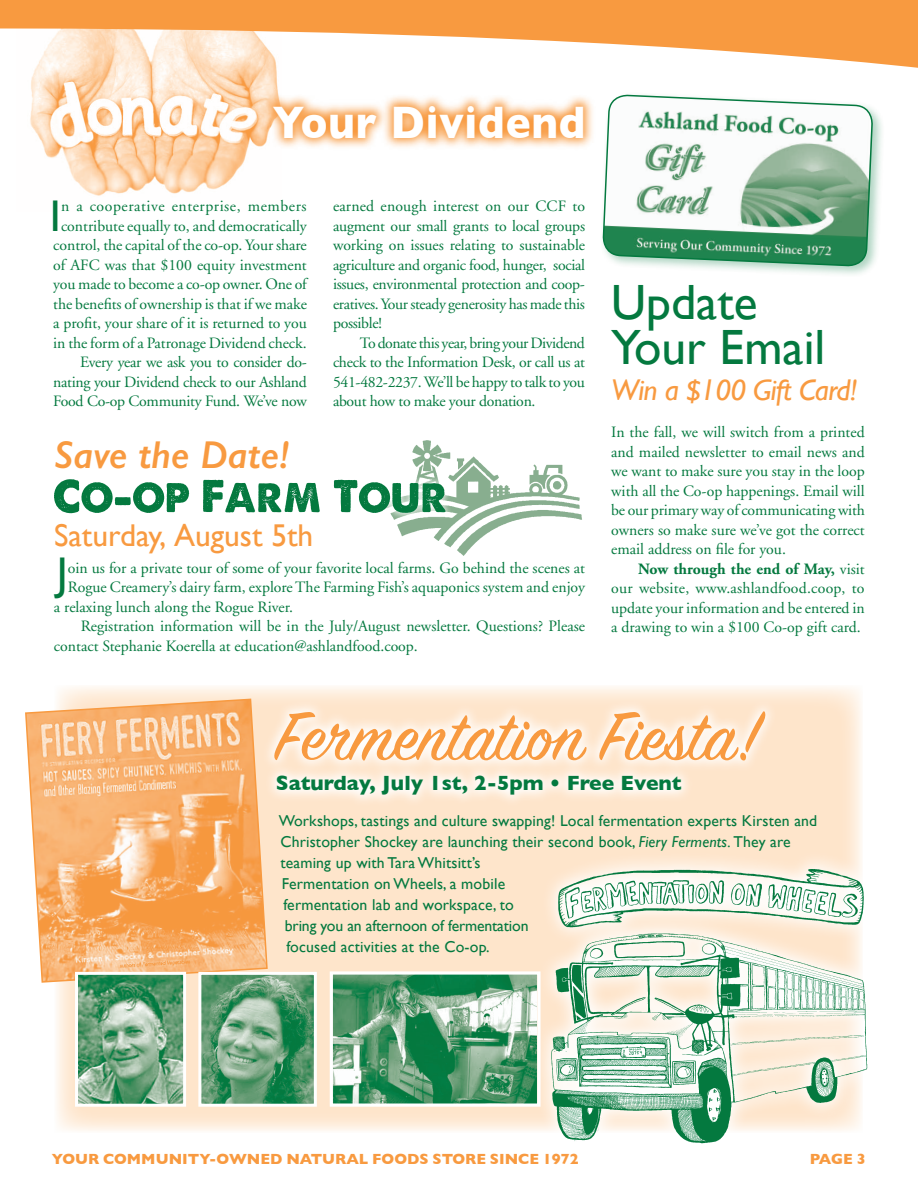
<style>
.page{position:relative;width:918px;height:1188px;background:#fff}
.page>*{position:absolute;margin:0;border:0;box-sizing:border-box;transform-origin:0 0}
.t1{font:76.5px "Sign Painter House Script";color:#f89a40}
.t2{font:49.5px/45px "Gill Sans";color:#04793f}
.t3{font:700 46.5px "Gill Sans";letter-spacing:.02em;color:#fff;scale:.9 1}
.t4{font:44.4px "Gill Sans";color:#04793f}
.t5{font:italic 600 39px "Gill Sans";color:#f89a40}
.t6{font:31.5px "Gill Sans";color:#f89a40}
.t7{font:italic 30px "Gill Sans";letter-spacing:-.02em;color:#f89a40}
.t8{font:700 21px "Gill Sans";color:#04793f}
.t9{font:15.75px/19.5px "Adobe Garamond";color:#04793f;text-align:justify}
.t10{font:15.75px "Gill Sans";letter-spacing:.01em;color:#04793f}
.t11{font:15.75px "Gill Sans";letter-spacing:-.01em;color:#04793f}
.t12{font:700 15px "Gill Sans";color:#f89a40}
.s1{font-weight:700}
.s2{font-style:italic}
</style>
<div class="page">
<svg style="left:56px;top:686px;width:806px;height:445px;background:#fee7d0"></svg>
<img style="left:30px;top:70px;width:249px;height:126px">
<svg style="left:0;top:0;width:918px;height:70px;fill:#f89a40"></svg>
<svg style="left:54px;top:479px;width:392px;height:34px"></svg>
<svg style="left:269px;top:698px;width:509px;height:110px"></svg>
<svg style="left:261px;top:94px;width:332px;height:56px"></svg>
<svg style="left:25px;top:698px;width:244px;height:286px;background:#f8b87d"></svg>
<img style="left:79px;top:976px;width:103px;height:127px">
<div style="left:75px;top:972px;width:111px;height:135px;border:3px solid #fff"></div>
<img style="left:202px;top:976px;width:111px;height:127px">
<div style="left:198px;top:972px;width:119px;height:135px;border:3px solid #fff"></div>
<img style="left:334px;top:975px;width:200px;height:128px">
<div style="left:330px;top:971px;width:211px;height:136px;border:3px solid #fff"></div>
<div style="left:534px;top:851px;width:328px;height:5px;background:#fee5cb"></div>
<img style="left:534px;top:856px;width:334px;height:288px">
<div style="left:599px;top:91px;width:286px;height:187px;background:#04793f;opacity:.32"></div>
<svg style="left:602px;top:94px;width:272px;height:184px"></svg>
<h3 class="t3" style="left:273px;top:85px;width:349px">Your Dividend</h3>
<p class="t9" style="left:53px;top:197px;width:255px;text-align:right">n a cooperative enterprise, members contribute equally to, and democratically control, the capital of the co-op. Your share of AFC was that $100 equity investment you made to become a co-op owner. One of the benefits of ownership is that if we make a profit, your share of it is returned to you in the form of a Patronage Dividend check.<br>Every year we ask you to consider do&shy;nating your Dividend check to our Ashland Food Co-op Community Fund. We’ve now</p>
<h3 class="t4" style="left:50px;top:190px;width:13px">I</h3>
<h3 class="t5" style="left:54px;top:432px;width:236px">Save the Date!</h3>
<p class="t9" style="left:333px;top:197px;width:254px">earned enough interest on our CCF to augment our small grants to local groups working on issues relating to sustainable agriculture and organic food, hunger, social issues, environmental protection and coop&shy;eratives. Your steady generosity has made this possible!</p>
<p class="t9" style="left:333px;top:334px;width:254px;text-indent:27px">To donate this year, bring your Dividend check to the Information Desk, or call us at 541-482-2237. We’ll be happy to talk to you about how to make your donation.</p>
<h3 class="t6" style="left:54px;top:517px;width:261px">Saturday, August 5th</h3>
<h3 class="t4" style="left:57px;top:547px;width:13px">J</h3>
<p class="t9" style="left:68px;top:558px;width:519px">oin us for a private tour of some of your favorite local farms. Go behind the scenes at</p>
<p class="t9" style="left:68px;top:578px;width:519px">Rogue Creamery’s dairy farm, explore The Farming Fish’s aquaponics system and enjoy</p>
<p class="t9" style="left:54px;top:597px;width:241px">a relaxing lunch along the Rogue River.</p>
<p class="t9" style="left:81px;top:617px;width:506px">Registration information will be in the July/August newsletter. Questions? Please</p>
<p class="t9" style="left:54px;top:636px;width:365px">contact Stephanie Koerella at education@ashlandfood.coop.</p>
<h2 class="t2" style="left:611px;top:279px;width:216px">Update<br>Your Email</h2>
<h3 class="t7" style="left:611px;top:373px;width:248px">Win a $100 Gift Card!</h3>
<p class="t9" style="left:611px;top:423px;width:255px">In the fall, we will switch from a printed and mailed newsletter to email news and we want to make sure you stay in the loop with all the Co-op happenings. Email will be our primary way of communicating with owners so make sure we’ve got the correct email address on file for you.</p>
<p class="t9" style="left:611px;top:559px;width:255px;text-indent:27px"><span class="s1">Now through the end of May,</span> visit our website, www.ashlandfood.coop, to update your information and be entered in a drawing to win a $100 Co-op gift card.</p>
<h1 class="t1" style="left:276px;top:689px;width:486px">Fermentation Fiesta!</h1>
<h3 class="t8" style="left:276px;top:767px;width:407px">Saturday, July 1st, 2-5pm • Free Event</h3>
<p class="t10" style="left:279px;top:811px;width:540px">Workshops, tastings and culture swapping! Local fermentation experts Kirsten and</p>
<p class="t10" style="left:280px;top:832px;width:512px">Christopher Shockey are launching their second book, <span class="s2">Fiery Ferments.</span> They are</p>
<p class="t10" style="left:280px;top:853px;width:202px">teaming up with Tara Whitsitt’s</p>
<p class="t10" style="left:282px;top:874px;width:225px">Fermentation on Wheels, a mobile</p>
<p class="t10" style="left:283px;top:895px;width:232px">fermentation lab and workspace, to</p>
<p class="t11" style="left:285px;top:916px;width:245px">bring you an afternoon of fermentation</p>
<p class="t10" style="left:286px;top:937px;width:205px">focused activities at the Co-op.</p>
<p class="t12" style="left:52px;top:1147px;width:528px">YOUR COMMUNITY-OWNED NATURAL FOODS STORE SINCE 1972</p>
<p class="t12" style="left:810px;top:1147px;width:57px">PAGE 3</p>
</div>
